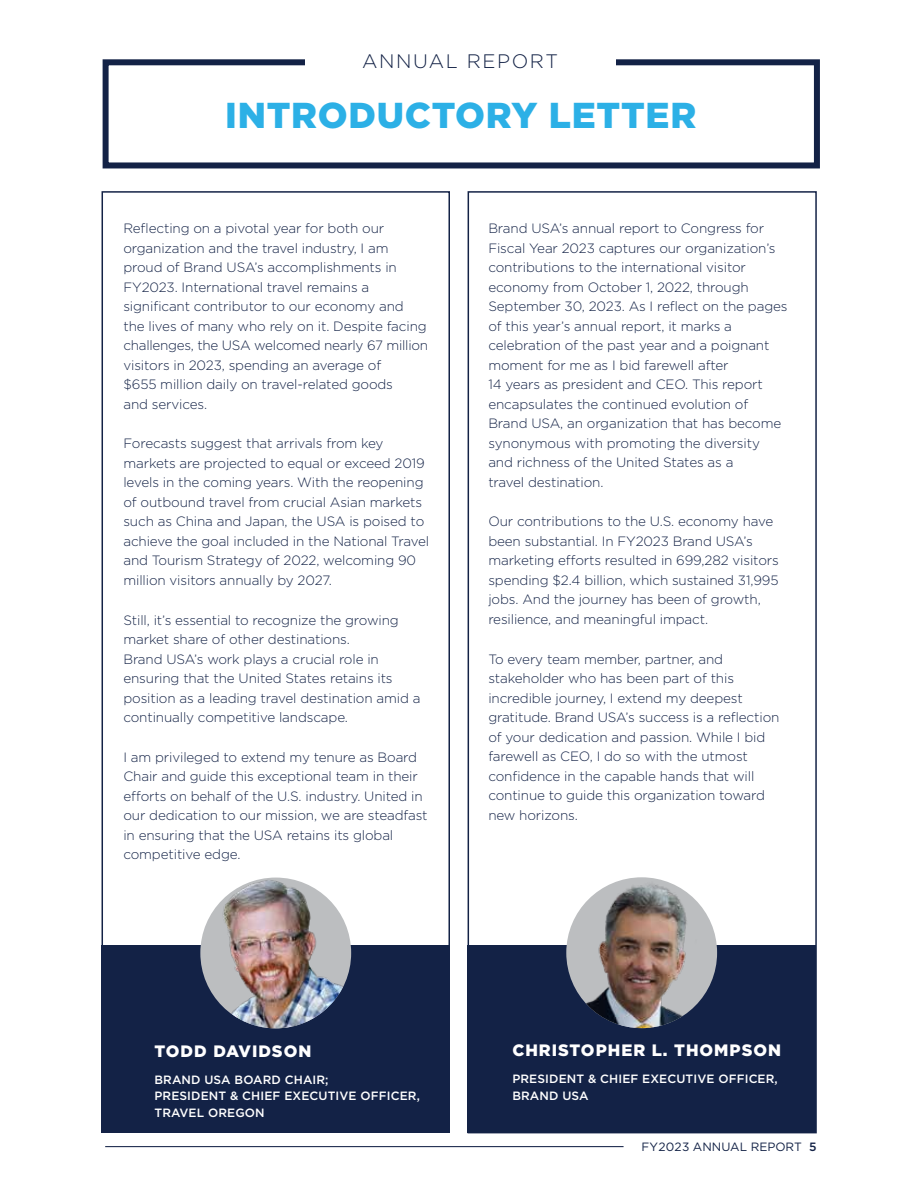
<style>
.page{position:relative;width:918px;height:1188px;background:#fff}
.page>*{position:absolute;margin:0;border:0;box-sizing:border-box;transform-origin:0 0}
.t1{font:900 36px "Gotham";letter-spacing:.02em;color:#2cb0e6}
.t2{font:300 19.5px "Gotham";letter-spacing:.08em;color:#132246}
.t3{font:900 16.5px "Gotham";letter-spacing:.06em;color:#fff}
.t4{font:300 13.5px/19.5px "Gotham";letter-spacing:-.01em;color:#132246}
.t5{font:500 12px/16.5px "Gotham";letter-spacing:.01em;color:#fff}
.t6{font:12px "Gotham";color:#132246}
.s1{font-weight:500}
</style>
<div class="page">
<div style="left:102px;top:945px;width:348px;height:188px;background:#132246"></div>
<div style="left:468px;top:945px;width:348px;height:188px;background:#132246"></div>
<div style="left:468px;top:191px;width:349px;height:942px;border:2px solid #132246"></div>
<div style="left:102px;top:191px;width:348px;height:937px;border:2px solid #132246"></div>
<div style="left:200px;top:878px;width:151px;height:150px;background:#bcbec0;border-radius:50%"></div>
<img style="left:213px;top:878px;width:134px;height:150px">
<div style="left:103px;top:59px;width:717px;height:109px;border:6px solid #132246"></div>
<div style="left:305px;top:53px;width:310px;height:30px;background:#fff"></div>
<img style="left:566px;top:879px;width:150px;height:149px">
<hr style="left:105px;top:1146px;width:519px;height:1px;background:#132246">
<h2 class="t2" style="left:362px;top:49px;width:197px">ANNUAL REPORT</h2>
<h1 class="t1" style="left:225px;top:90px;width:473px">INTRODUCTORY LETTER</h1>
<p class="t4" style="left:123px;top:218px;width:306px">Reflecting on a pivotal year for both our organization and the travel industry, I am proud of Brand USA’s accomplishments in FY2023. International travel remains a significant contributor to our economy and the lives of many who rely on it. Despite facing challenges, the USA welcomed nearly 67 million visitors in 2023, spending an average of<br>$655 million daily on travel-related goods<br>and services.</p>
<p class="t4" style="left:123px;top:434px;width:307px">Forecasts suggest that arrivals from key markets are projected to equal or exceed 2019 levels in the coming years. With the reopening of outbound travel from crucial Asian markets such as China and Japan, the USA is poised to achieve the goal included in the National Travel and Tourism Strategy of 2022, welcoming 90 million visitors annually by 2027.</p>
<p class="t4" style="left:123px;top:610px;width:299px">Still, it’s essential to recognize the growing market share of other destinations.<br>Brand USA’s work plays a crucial role in ensuring that the United States retains its position as a leading travel destination amid a continually competitive landscape.</p>
<p class="t4" style="left:123px;top:747px;width:306px">I am privileged to extend my tenure as Board Chair and guide this exceptional team in their efforts on behalf of the U.S. industry. United in our dedication to our mission, we are steadfast in ensuring that the USA retains its global competitive edge.</p>
<p class="t4" style="left:488px;top:218px;width:301px">Brand USA’s annual report to Congress for Fiscal Year 2023 captures our organization’s contributions to the international visitor economy from October 1, 2022, through September 30, 2023. As I reflect on the pages of this year’s annual report, it marks a celebration of the past year and a poignant moment for me as I bid farewell after<br>14 years as president and CEO. This report encapsulates the continued evolution of Brand USA, an organization that has become synonymous with promoting the diversity and richness of the United States as a<br>travel destination.</p>
<p class="t4" style="left:488px;top:512px;width:292px">Our contributions to the U.S. economy have been substantial. In FY2023 Brand USA’s marketing efforts resulted in 699,282 visitors spending $2.4 billion, which sustained 31,995 jobs. And the journey has been of growth, resilience, and meaningful impact.</p>
<p class="t4" style="left:488px;top:649px;width:293px">To every team member, partner, and stakeholder who has been part of this incredible journey, I extend my deepest gratitude. Brand USA’s success is a reflection of your dedication and passion. While I bid farewell as CEO, I do so with the utmost confidence in the capable hands that will continue to guide this organization toward new horizons.</p>
<p class="t3" style="left:154px;top:1039px;width:158px">TODD DAVIDSON</p>
<p class="t5" style="left:154px;top:1071px;width:267px">BRAND USA BOARD CHAIR;<br>PRESIDENT &amp; CHIEF EXECUTIVE OFFICER,<br>TRAVEL OREGON</p>
<p class="t3" style="left:512px;top:1039px;width:270px">CHRISTOPHER L. THOMPSON</p>
<p class="t5" style="left:512px;top:1071px;width:267px">PRESIDENT &amp; CHIEF EXECUTIVE OFFICER,<br>BRAND USA</p>
<p class="t6" style="left:642px;top:1139px;width:177px">FY2023 ANNUAL REPORT <span class="s1">5</span></p>
</div>
